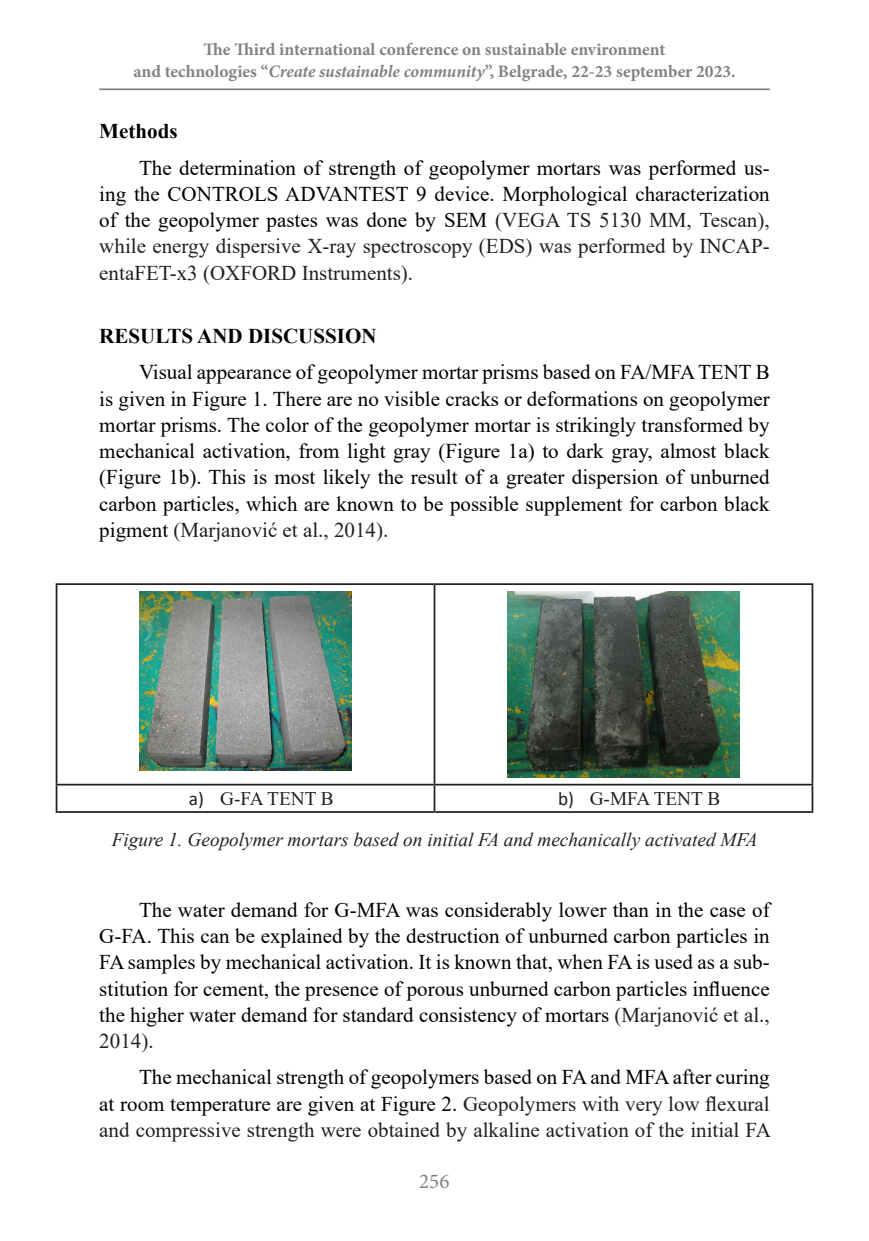
<style>
.page{position:relative;width:869px;height:1241px;background:#fff}
.page>*{position:absolute;margin:0;border:0;box-sizing:border-box;transform-origin:0 0}
.ТЕКСТ{font:21px/26.2px "Times New Roman";color:#000;text-align:justify}
.ТЕКСТ-2{font:21px/26.2px "Times New Roman";color:#231f20;text-align:justify}
._000{font:700 21px "Times New Roman";color:#000}
.t1{font:21px "Minion Pro";color:#808285}
.ПОТПИС{font:italic 19.25px "Times New Roman";color:#231f20}
.t2{font:19.25px "Times New Roman";color:#231f20}
.t3{font:700 17.5px/22.8px "Minion Pro";color:#808285;text-align:center}
.s1{font-style:italic}
.s2{color:#231f20}
.s3{font-family:"Calibri"}
.s4{color:#000}
</style>
<div class="page">
<hr style="left:99px;top:88px;width:670px;height:2px;background:#808285">
<hr style="left:56px;top:583px;width:378px;height:2px;background:#231f20">
<hr style="left:56px;top:585px;width:1px;height:198px;background:#231f20">
<hr style="left:434px;top:583px;width:378px;height:2px;background:#231f20">
<hr style="left:433px;top:585px;width:2px;height:198px;background:#231f20">
<hr style="left:811px;top:585px;width:1px;height:198px;background:#231f20">
<hr style="left:56px;top:783px;width:378px;height:2px;background:#231f20">
<svg style="left:56px;top:785px;width:1px;height:26px"></svg>
<hr style="left:434px;top:783px;width:378px;height:2px;background:#231f20">
<hr style="left:433px;top:785px;width:2px;height:26px;background:#231f20">
<svg style="left:811px;top:785px;width:1px;height:26px"></svg>
<hr style="left:56px;top:811px;width:378px;height:1px;background:#231f20">
<hr style="left:434px;top:811px;width:378px;height:1px;background:#231f20">
<img style="left:139px;top:591px;width:213px;height:179px">
<img style="left:507px;top:591px;width:232px;height:186px">
<p class="t3" style="left:133px;top:37px;width:603px">The THird international conference on sustainable environment<br>and technologies “<span class="s1">Create sustainable community</span>”, Belgrade, 22-23 september 2023.</p>
<p class="_000" style="left:99px;top:116px;width:80px">Methods</p>
<p class="ТЕКСТ" style="left:99px;top:154px;width:671px;text-indent:40px">The determination of strength of geopolymer mortars was performed us&shy;ing the CONTROLS ADVANTEST 9 device. Morphological characterization of the geopolymer pastes was done by SEM <span class="s2">(VEGA TS 5130 MM, Tescan), while energy dispersive X-ray spectroscopy (EDS) was performed by INCAP&shy;entaFET-x3 (OXFORD Instruments).</span></p>
<p class="_000" style="left:99px;top:321px;width:278px">RESULTS AND DISCUSSION</p>
<p class="ТЕКСТ" style="left:99px;top:358px;width:671px;text-indent:40px">Visual appearance of geopolymer mortar prisms based on FA/MFA TENT B is given in Figure 1. There are no visible cracks or deformations on geopolymer mortar prisms. The color of the geopolymer mortar is strikingly transformed by mechanical activation, from light gray (Figure 1a) to dark gray, almost black (Figure 1b). This is most likely the result of a greater dispersion of unburned carbon particles, which are known to be possible supplement for carbon black pigment <span class="s2">(Marjanović et al., 2014).</span></p>
<p class="t2" style="left:189px;top:784px;width:146px"><span class="s3">a)</span> G-FA TENT B</p>
<p class="t2" style="left:558px;top:784px;width:163px"><span class="s3">b)</span> G-MFA TENT B</p>
<p class="ПОТПИС" style="left:112px;top:825px;width:647px">Figure 1. Geopolymer mortars based on initial FA and mechanically activated MFA</p>
<p class="ТЕКСТ" style="left:99px;top:895px;width:671px;text-indent:40px">The water demand for G-MFA was considerably lower than in the case of G-FA. This can be explained by the destruction of unburned carbon particles in FA samples by mechanical activation. It is known that, when FA is used as a sub&shy;stitution for cement, the presence of porous unburned carbon particles influence the higher water demand for standard consistency of mortars <span class="s2">(Marjanović et al., 2014).</span></p>
<p class="ТЕКСТ-2" style="left:99px;top:1063px;width:672px;text-indent:40px"><span class="s4">The mechanical strength of geopolymers based on FA and MFA after curing at room temperature are given at Figure 2.</span> Geopolymers with very low flexural and compressive strength were obtained by alkaline activation of the initial FA</p>
<p class="t1" style="left:419px;top:1167px;width:32px">256</p>
</div>
